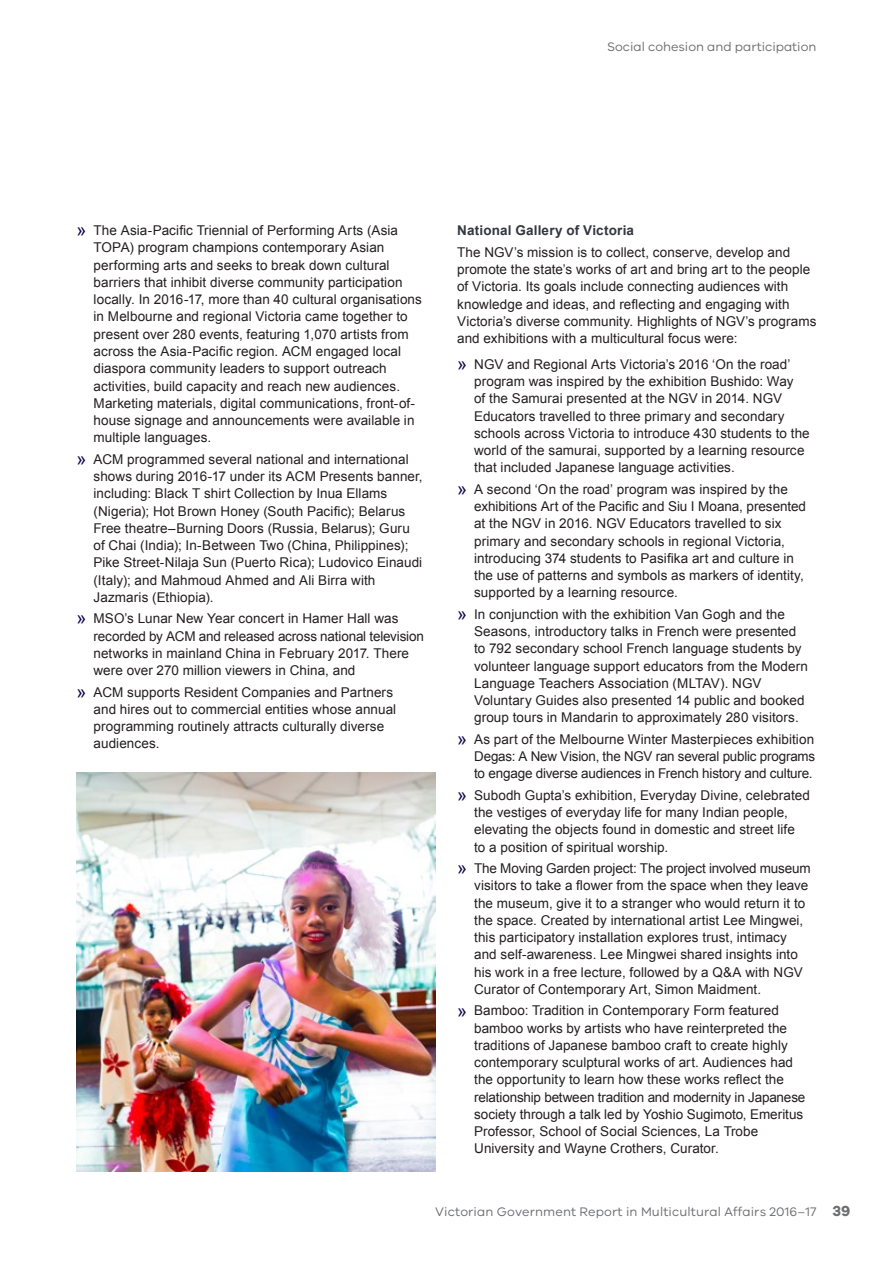
<style>
.page{position:relative;width:893px;height:1263px;background:#fff}
.page>*{position:absolute;margin:0;border:0;box-sizing:border-box;transform-origin:0 0}
.t1{font:13.5px/17.2px "Arial";letter-spacing:.005em;color:#231f20}
.t2{font:700 13.5px "Arial";letter-spacing:.015em;color:#343741}
.t3{font:12.75px "VIC";letter-spacing:.01em;color:#6d6e71}
.s1{font-size:18px;color:#100249}
.s2{font-weight:700;font-size:15px}
</style>
<div class="page">
<img style="left:77px;top:773px;width:359px;height:398px">
<p class="t3" style="left:607px;top:39px;width:211px">Social cohesion and participation</p>
<p class="t1" style="left:94px;top:222px;width:330px;text-indent:-17px"><span class="s1">»</span> The Asia-Pacific Triennial of Performing Arts (Asia TOPA) program champions contemporary Asian performing arts and seeks to break down cultural barriers that inhibit diverse community participation locally. In 2016-17, more than 40 cultural organisations in Melbourne and regional Victoria came together to present over 280 events, featuring 1,070 artists from across the Asia-Pacific region. ACM engaged local diaspora community leaders to support outreach activities, build capacity and reach new audiences.<br>Marketing materials, digital communications, front-of&shy;house signage and announcements were available in multiple languages.</p>
<p class="t1" style="left:94px;top:450px;width:331px;text-indent:-17px"><span class="s1">»</span> ACM programmed several national and international shows during 2016-17 under its ACM Presents banner, including: Black T shirt Collection by Inua Ellams (Nigeria); Hot Brown Honey (South Pacific); Belarus Free theatre–Burning Doors (Russia, Belarus); Guru of Chai (India); In-Between Two (China, Philippines); Pike Street-Nilaja Sun (Puerto Rica); Ludovico Einaudi (Italy); and Mahmoud Ahmed and Ali Birra with Jazmaris (Ethiopia).</p>
<p class="t1" style="left:94px;top:610px;width:332px;text-indent:-17px"><span class="s1">»</span> MSO’s Lunar New Year concert in Hamer Hall was recorded by ACM and released across national television networks in mainland China in February 2017. There were over 270 million viewers in China, and</p>
<p class="t1" style="left:94px;top:683px;width:304px;text-indent:-17px"><span class="s1">»</span> ACM supports Resident Companies and Partners and hires out to commercial entities whose annual programming routinely attracts culturally diverse audiences.</p>
<p class="t2" style="left:457px;top:222px;width:179px">National Gallery of Victoria</p>
<p class="t1" style="left:457px;top:243px;width:361px">The NGV’s mission is to collect, conserve, develop and promote the state’s works of art and bring art to the people of Victoria. Its goals include connecting audiences with knowledge and ideas, and reflecting and engaging with Victoria’s diverse community. Highlights of NGV’s programs and exhibitions with a multicultural focus were:</p>
<p class="t1" style="left:474px;top:355px;width:337px;text-indent:-17px"><span class="s1">»</span> NGV and Regional Arts Victoria’s 2016 ‘On the road’ program was inspired by the exhibition Bushido: Way<br>of the Samurai presented at the NGV in 2014. NGV Educators travelled to three primary and secondary schools across Victoria to introduce 430 students to the world of the samurai, supported by a learning resource that included Japanese language activities.</p>
<p class="t1" style="left:474px;top:480px;width:333px;text-indent:-17px"><span class="s1">»</span> A second ‘On the road’ program was inspired by the exhibitions Art of the Pacific and Siu I Moana, presented at the NGV in 2016. NGV Educators travelled to six primary and secondary schools in regional Victoria, introducing 374 students to Pasifika art and culture in the use of patterns and symbols as markers of identity, supported by a learning resource.</p>
<p class="t1" style="left:474px;top:605px;width:335px;text-indent:-17px"><span class="s1">»</span> In conjunction with the exhibition Van Gogh and the Seasons, introductory talks in French were presented to 792 secondary school French language students by volunteer language support educators from the Modern Language Teachers Association (MLTAV). NGV Voluntary Guides also presented 14 public and booked group tours in Mandarin to approximately 280 visitors.</p>
<p class="t1" style="left:474px;top:730px;width:343px;text-align:justify;text-indent:-17px"><span class="s1">»</span> As part of the Melbourne Winter Masterpieces exhibition Degas: A New Vision, the NGV ran several public programs to engage diverse audiences in French history and culture.</p>
<p class="t1" style="left:474px;top:786px;width:337px;text-indent:-17px"><span class="s1">»</span> Subodh Gupta’s exhibition, Everyday Divine, celebrated the vestiges of everyday life for many Indian people, elevating the objects found in domestic and street life<br>to a position of spiritual worship.</p>
<p class="t1" style="left:474px;top:860px;width:338px;text-indent:-17px"><span class="s1">»</span> The Moving Garden project: The project involved museum visitors to take a flower from the space when they leave the museum, give it to a stranger who would return it to the space. Created by international artist Lee Mingwei, this participatory installation explores trust, intimacy and self-awareness. Lee Mingwei shared insights into his work in a free lecture, followed by a Q&amp;A with NGV Curator of Contemporary Art, Simon Maidment.</p>
<p class="t1" style="left:474px;top:1002px;width:333px;text-indent:-17px"><span class="s1">»</span> Bamboo: Tradition in Contemporary Form featured bamboo works by artists who have reinterpreted the traditions of Japanese bamboo craft to create highly contemporary sculptural works of art. Audiences had the opportunity to learn how these works reflect the relationship between tradition and modernity in Japanese society through a talk led by Yoshio Sugimoto, Emeritus Professor, School of Social Sciences, La Trobe University and Wayne Crothers, Curator.</p>
<p class="t3" style="left:435px;top:1204px;width:417px">Victorian Government Report in Multicultural Affairs 2016–17 <span class="s2">39</span></p>
</div>
